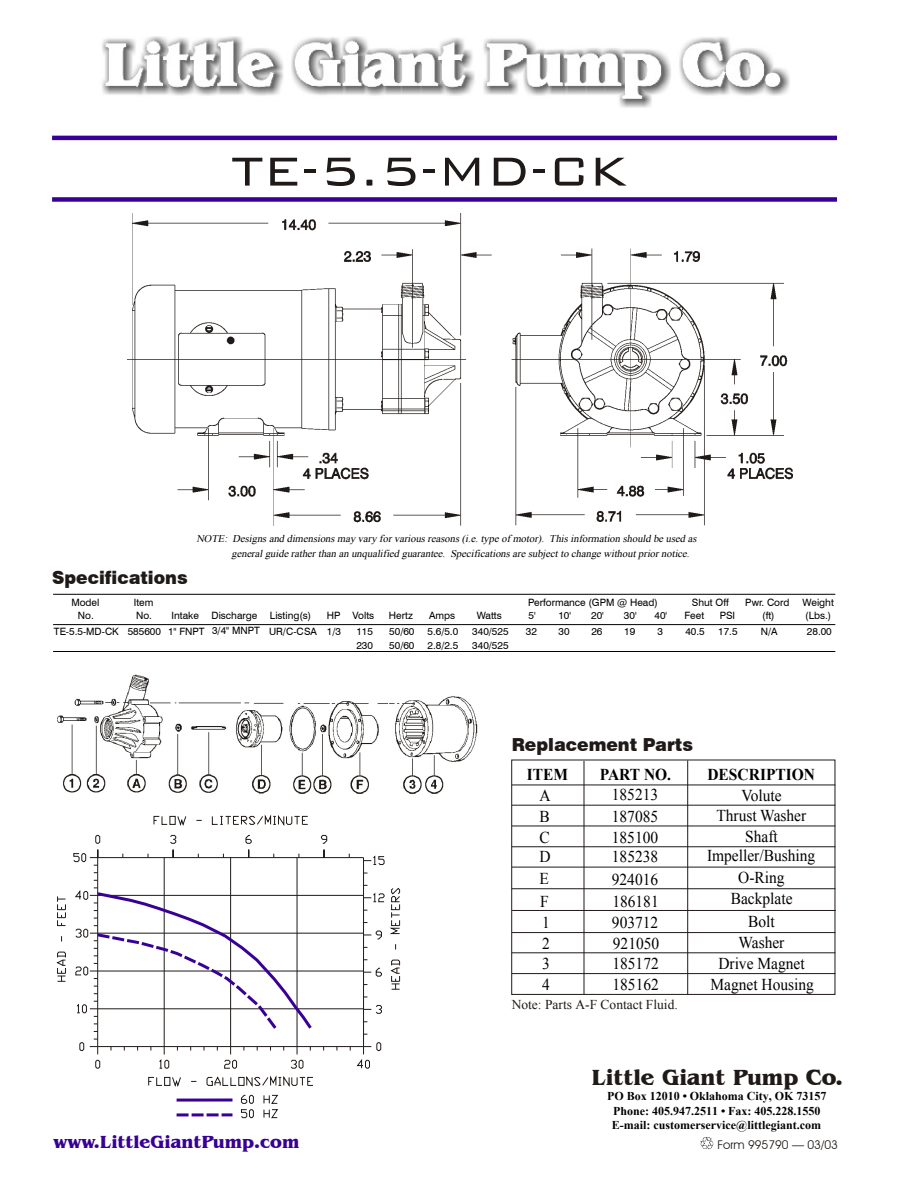
<style>
.page{position:relative;width:918px;height:1188px;background:#fff}
.page>*{position:absolute;margin:0;border:0;box-sizing:border-box;transform-origin:0 0}
.t1{font:54px "Bank Gothic Lt BT";color:#1f1a17}
.t2{font:700 22.5px "Benguiat Bk BT";color:#1f1a17}
.t3{font:18px "Swis 721 Blk BT";color:#1f1a17;scale:.96 1}
.t4{font:700 18px "Benguiat Bk BT";color:#380096}
.t5{font:16.5px/21.8px "Times New Roman";color:#000;scale:.93 1}
.t6{font:700 16.5px "Times New Roman";color:#000;scale:.94 1}
.t7{font:700 16.5px "Times New Roman";color:#000;scale:.93 1}
.t8{font:13.5px "Times New Roman";color:#1f1a17}
.t9{font:700 12px/14.4px "Times New Roman";color:#000;text-align:center}
.t10{font:12px "Avant Garde Bk BT";color:#1f1a17}
.t11{font:italic 10.35px/15px "Times New Roman";color:#000}
.t12{font:700 10.05px/13.2px "Swis 721 BT";color:#000;text-align:center}
.t13{font:10.05px "Swis 721 BT";color:#000}
</style>
<div class="page">
<img style="left:102px;top:36px;width:688px;height:72px">
<hr style="left:52px;top:136px;width:785px;height:4px;background:#380096">
<div style="left:52px;top:197px;width:785px;height:5px;background:#380096"></div>
<hr style="left:53px;top:594px;width:782px;height:1px;background:#000">
<hr style="left:53px;top:624px;width:782px;height:1px;background:#000">
<hr style="left:53px;top:651px;width:782px;height:1px;background:#000">
<img style="left:57px;top:674px;width:421px;height:120px">
<div style="left:511px;top:760px;width:324px;height:235px;border:1px solid #1f1a17"></div>
<hr style="left:512px;top:805px;width:323px;height:1px;background:#1f1a17">
<hr style="left:512px;top:826px;width:323px;height:1px;background:#1f1a17">
<hr style="left:512px;top:846px;width:323px;height:1px;background:#1f1a17">
<hr style="left:687px;top:760px;width:1px;height:234px;background:#1f1a17">
<hr style="left:512px;top:888px;width:323px;height:1px;background:#1f1a17">
<hr style="left:584px;top:761px;width:1px;height:233px;background:#1f1a17">
<hr style="left:512px;top:785px;width:323px;height:1px;background:#1f1a17">
<hr style="left:512px;top:952px;width:323px;height:1px;background:#1f1a17">
<hr style="left:512px;top:973px;width:323px;height:1px;background:#1f1a17">
<hr style="left:512px;top:932px;width:323px;height:1px;background:#1f1a17">
<hr style="left:512px;top:910px;width:324px;height:1px;background:#1f1a17">
<hr style="left:512px;top:867px;width:323px;height:1px;background:#1f1a17">
<img style="left:127px;top:214px;width:666px;height:311px">
<svg style="left:700px;top:1137px;width:13px;height:12px"></svg>
<hr style="left:230px;top:858px;width:1px;height:189px;background:#1f1a17">
<hr style="left:164px;top:858px;width:1px;height:189px;background:#1f1a17">
<hr style="left:363px;top:858px;width:1px;height:189px;background:#1f1a17">
<svg style="left:241px;top:1094px;width:13px;height:25px"></svg>
<svg style="left:264px;top:1094px;width:14px;height:25px"></svg>
<svg style="left:158px;top:1047px;width:12px;height:22px"></svg>
<svg style="left:217px;top:1047px;width:20px;height:22px"></svg>
<svg style="left:350px;top:1042px;width:32px;height:27px"></svg>
<svg style="left:390px;top:959px;width:11px;height:31px"></svg>
<svg style="left:170px;top:835px;width:7px;height:9px"></svg>
<svg style="left:245px;top:835px;width:7px;height:9px"></svg>
<svg style="left:321px;top:835px;width:7px;height:9px"></svg>
<svg style="left:364px;top:1005px;width:18px;height:9px"></svg>
<svg style="left:364px;top:967px;width:18px;height:10px"></svg>
<svg style="left:364px;top:855px;width:21px;height:10px"></svg>
<svg style="left:364px;top:885px;width:37px;height:64px"></svg>
<hr style="left:98px;top:895px;width:266px;height:1px;background:#1f1a17">
<hr style="left:98px;top:933px;width:266px;height:1px;background:#1f1a17">
<hr style="left:98px;top:971px;width:266px;height:1px;background:#1f1a17">
<hr style="left:98px;top:1008px;width:266px;height:1px;background:#1f1a17">
<svg style="left:153px;top:816px;width:15px;height:9px"></svg>
<div style="left:169px;top:816px;width:7px;height:9px;border:1px solid #1f1a17"></div>
<svg style="left:177px;top:816px;width:10px;height:10px"></svg>
<svg style="left:211px;top:814px;width:97px;height:12px"></svg>
<hr style="left:98px;top:1046px;width:266px;height:1px;background:#1f1a17">
<svg style="left:148px;top:1077px;width:14px;height:9px"></svg>
<div style="left:164px;top:1077px;width:6px;height:9px;border:1px solid #1f1a17"></div>
<svg style="left:172px;top:1077px;width:9px;height:10px"></svg>
<svg style="left:206px;top:1076px;width:31px;height:10px"></svg>
<div style="left:238px;top:1077px;width:7px;height:9px;border:1px solid #1f1a17"></div>
<svg style="left:243px;top:1047px;width:71px;height:40px"></svg>
<hr style="left:98px;top:857px;width:266px;height:1px;background:#1f1a17">
<hr style="left:97px;top:858px;width:1px;height:189px;background:#1f1a17">
<svg style="left:79px;top:1039px;width:22px;height:30px"></svg>
<svg style="left:56px;top:951px;width:10px;height:31px"></svg>
<svg style="left:57px;top:896px;width:9px;height:30px"></svg>
<svg style="left:73px;top:835px;width:28px;height:31px"></svg>
<hr style="left:297px;top:858px;width:1px;height:189px;background:#1f1a17">
<svg style="left:177px;top:1113px;width:55px;height:3px"></svg>
<hr style="left:177px;top:1099px;width:55px;height:3px;background:#380096">
<svg style="left:75px;top:887px;width:240px;height:145px"></svg>
<h1 class="t1" style="left:232px;top:145px;width:398px">TE-5.5-MD-CK</h1>
<h3 class="t3" style="left:52px;top:571px;width:142px">Specifications</h3>
<p class="t11" style="left:232px;top:532px;width:468px;text-indent:-35px">NOTE: Designs and dimensions may vary for various reasons (i.e. typ e of motor). This information should be used as general guide rather than an unqualified guarantee. Sp ecifications are subj ect to change without prior notice.</p>
<p class="t12" style="left:71px;top:597px;width:30px">Model<br>No.</p>
<p class="t12" style="left:134px;top:597px;width:125px;text-align:left">Item<br>No. Intake Discharge</p>
<p class="t12" style="left:270px;top:610px;width:43px">Listing(s)</p>
<p class="t12" style="left:327px;top:610px;width:49px">HP Volts</p>
<p class="t12" style="left:389px;top:610px;width:25px">Hertz</p>
<p class="t12" style="left:528px;top:596px;width:131px">Performance (GPM @ Head)</p>
<p class="t12" style="left:692px;top:596px;width:38px">Shut Off</p>
<p class="t12" style="left:745px;top:597px;width:46px">Pwr. Cord (ft)</p>
<p class="t12" style="left:803px;top:597px;width:33px">Weight</p>
<p class="t12" style="left:529px;top:610px;width:9px">5'</p>
<p class="t12" style="left:558px;top:610px;width:14px">10'</p>
<p class="t12" style="left:591px;top:610px;width:14px">20'</p>
<p class="t12" style="left:624px;top:610px;width:14px">30'</p>
<p class="t12" style="left:655px;top:610px;width:14px">40'</p>
<p class="t12" style="left:685px;top:610px;width:21px">Feet</p>
<p class="t12" style="left:720px;top:610px;width:17px">PSI</p>
<p class="t12" style="left:429px;top:610px;width:28px">Amps</p>
<p class="t12" style="left:477px;top:610px;width:27px">Watts</p>
<p class="t12" style="left:805px;top:610px;width:28px">(Lbs.)</p>
<p class="t13" style="left:54px;top:627px;width:289px">TE-5.5-MD-CK 585600 1" FNPT 3/4" MNPT UR/C-CSA 1/3</p>
<p class="t13" style="left:356px;top:627px;width:18px">115</p>
<p class="t13" style="left:389px;top:627px;width:27px">50/60</p>
<p class="t13" style="left:428px;top:627px;width:32px">5.6/5.0</p>
<p class="t13" style="left:472px;top:627px;width:38px">340/525</p>
<p class="t13" style="left:526px;top:627px;width:13px">32</p>
<p class="t13" style="left:559px;top:627px;width:13px">30</p>
<p class="t13" style="left:591px;top:627px;width:13px">26</p>
<p class="t13" style="left:624px;top:627px;width:13px">19</p>
<p class="t13" style="left:657px;top:627px;width:7px">3</p>
<p class="t13" style="left:685px;top:627px;width:21px">40.5</p>
<p class="t13" style="left:718px;top:627px;width:21px">17.5</p>
<p class="t13" style="left:761px;top:627px;width:18px">N/A</p>
<p class="t13" style="left:807px;top:627px;width:26px">28.00</p>
<p class="t13" style="left:356px;top:641px;width:18px">230</p>
<p class="t13" style="left:389px;top:641px;width:27px">50/60</p>
<p class="t13" style="left:428px;top:641px;width:32px">2.8/2.5</p>
<p class="t13" style="left:472px;top:641px;width:38px">340/525</p>
<h3 class="t3" style="left:512px;top:737px;width:190px">Replacement Parts</h3>
<h3 class="t7" style="left:527px;top:769px;width:46px">ITEM</h3>
<h3 class="t6" style="left:600px;top:769px;width:77px">PART NO.</h3>
<h3 class="t6" style="left:707px;top:769px;width:116px">DESCRIPTION</h3>
<h3 class="t5" style="left:540px;top:786px;width:14px">A</h3>
<h3 class="t5" style="left:540px;top:830px;width:14px;line-height:18.5px">C<br>D</h3>
<h3 class="t5" style="left:540px;top:870px;width:12px">E</h3>
<h3 class="t5" style="left:540px;top:807px;width:13px">B</h3>
<h3 class="t5" style="left:612px;top:785px;width:51px;text-align:justify">185213<br>187085<br>185100</h3>
<h3 class="t5" style="left:612px;top:847px;width:51px;line-height:22.6px">185238<br>924016</h3>
<h3 class="t5" style="left:742px;top:786px;width:45px">Volute</h3>
<h3 class="t5" style="left:716px;top:806px;width:98px">Thrust Washer</h3>
<h3 class="t5" style="left:745px;top:827px;width:37px">Shaft</h3>
<h3 class="t5" style="left:707px;top:847px;width:118px">Impeller/Bushing</h3>
<h3 class="t5" style="left:738px;top:868px;width:51px">O-Ring</h3>
<h3 class="t5" style="left:540px;top:892px;width:11px">F</h3>
<h3 class="t5" style="left:612px;top:892px;width:51px">186181</h3>
<h3 class="t5" style="left:731px;top:890px;width:68px">Backplate</h3>
<h3 class="t5" style="left:542px;top:913px;width:10px">1</h3>
<h3 class="t5" style="left:612px;top:913px;width:51px">903712</h3>
<h3 class="t5" style="left:748px;top:912px;width:30px">Bolt</h3>
<h3 class="t5" style="left:542px;top:934px;width:10px">2</h3>
<h3 class="t5" style="left:613px;top:935px;width:51px">921050</h3>
<h3 class="t5" style="left:738px;top:934px;width:51px">Washer</h3>
<h3 class="t5" style="left:542px;top:954px;width:10px">3</h3>
<h3 class="t5" style="left:542px;top:975px;width:10px">4</h3>
<h3 class="t5" style="left:612px;top:954px;width:51px;line-height:21.3px">185172<br>185162</h3>
<h3 class="t5" style="left:718px;top:954px;width:94px">Drive Magnet</h3>
<h3 class="t5" style="left:710px;top:975px;width:113px">Magnet Housing</h3>
<h3 class="t8" style="left:512px;top:1000px;width:168px">Note: Parts A-F Contact Fluid.</h3>
<h3 class="t4" style="left:54px;top:1135px;width:247px">www.LittleGiantPump.com</h3>
<h2 class="t2" style="left:592px;top:1068px;width:253px">Little Giant Pump Co.</h2>
<p class="t9" style="left:607px;top:1090px;width:221px">PO Box 12010 • Oklahoma City, OK 73157<br>Phone: 405.947.2511 • Fax: 405.228.1550<br>E-mail: customerservice@littlegiant.com</p>
<p class="t10" style="left:717px;top:1140px;width:122px">Form 995790 — 03/03</p>
</div>
